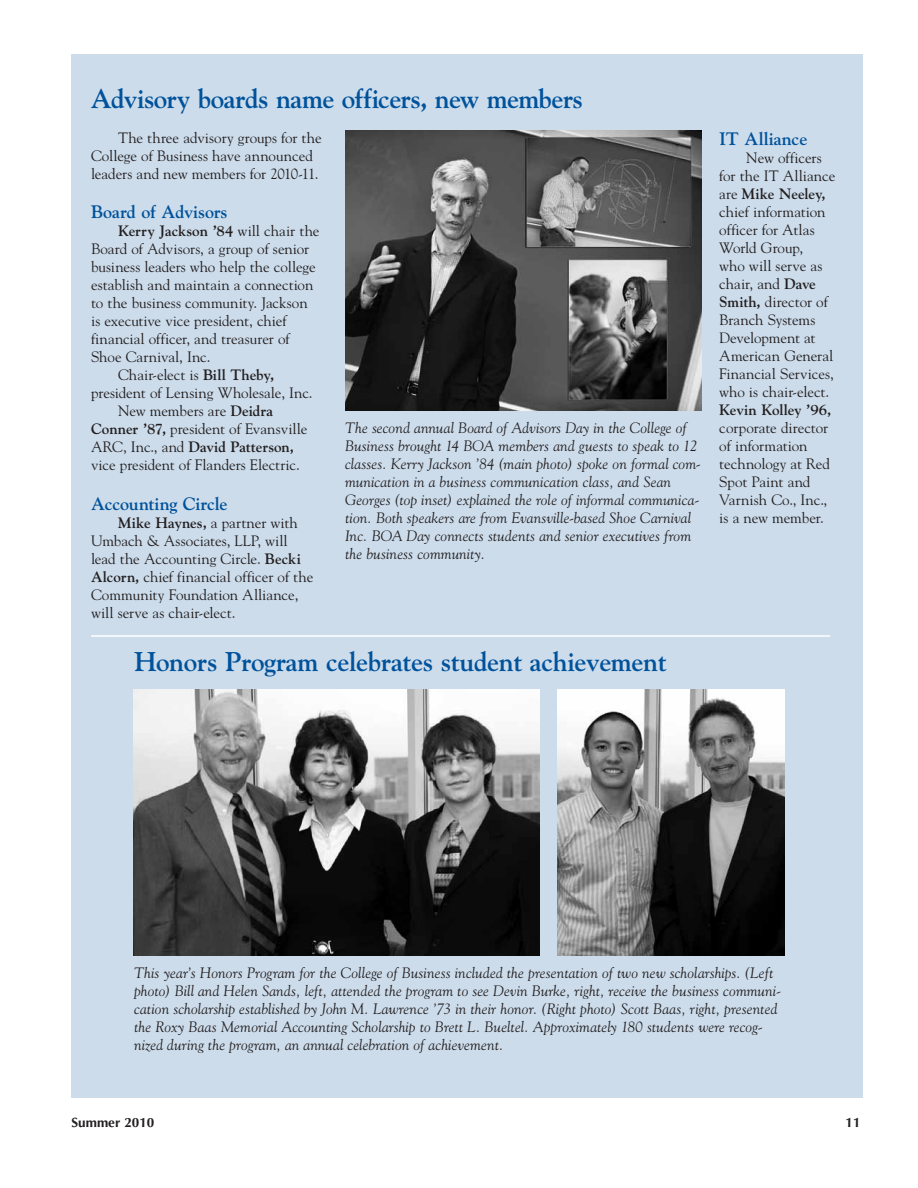
<style>
.page{position:relative;width:918px;height:1188px;background:#fff}
.page>*{position:absolute;margin:0;border:0;box-sizing:border-box;transform-origin:0 0}
.t1{font:700 27px "Goudy";letter-spacing:-.015em;color:#00529b}
.t2{font:700 18px "Goudy";letter-spacing:-.01em;color:#00529b}
.t3{font:15px/18px "Goudy";color:#231f20}
.t4{font:italic 15px/18px "Goudy";letter-spacing:.01em;color:#231f20}
.t5{font:700 15px "Goudy";color:#231f20}
.t6{font:700 13.5px "Optima";color:#231f20}
.s1{font-weight:400}
.s2{font-weight:700}
</style>
<div class="page">
<div style="left:72px;top:54px;width:791px;height:1044px;background:#ccdceb"></div>
<img style="left:345px;top:130px;width:356px;height:280px">
<img style="left:557px;top:690px;width:227px;height:265px">
<img style="left:134px;top:690px;width:406px;height:265px">
<hr style="left:91px;top:635px;width:739px;height:2px;background:#fff">
<h1 class="t1" style="left:91px;top:82px;width:494px">Advisory boards name officers, new members</h1>
<p class="t3" style="left:91px;top:128px;width:232px;text-indent:27px">The three advisory groups for the<br>College of Business have announced leaders and new members for 2010-11.</p>
<p class="t2" style="left:91px;top:201px;width:138px">Board of Advisors</p>
<p class="t5" style="left:118px;top:222px;width:203px">Kerry Jackson ’84 <span class="s1">will chair the</span></p>
<p class="t3" style="left:91px;top:240px;width:220px">Board of Advisors, a group of senior</p>
<p class="t3" style="left:91px;top:258px;width:226px">business leaders who help the college</p>
<p class="t3" style="left:91px;top:276px;width:224px">establish and maintain a connection</p>
<p class="t3" style="left:91px;top:294px;width:218px">to the business community. Jackson</p>
<p class="t3" style="left:91px;top:312px;width:197px">is executive vice president, chief</p>
<p class="t3" style="left:91px;top:330px;width:200px">financial officer, and treasurer of</p>
<p class="t3" style="left:91px;top:348px;width:121px">Shoe Carnival, Inc.</p>
<p class="t3" style="left:118px;top:366px;width:158px">Chair-elect is <span class="s2">Bill Theby,</span></p>
<p class="t3" style="left:91px;top:384px;width:223px">president of Lensing Wholesale, Inc.</p>
<p class="t3" style="left:118px;top:402px;width:157px">New members are <span class="s2">Deidra</span></p>
<p class="t3" style="left:91px;top:420px;width:218px"><span class="s2">Conner ’87,</span> president of Evansville</p>
<p class="t5" style="left:91px;top:438px;width:204px"><span class="s1">ARC, Inc., and</span> David Patterson,</p>
<p class="t3" style="left:91px;top:456px;width:210px">vice president of Flanders Electric.</p>
<p class="t2" style="left:91px;top:493px;width:138px">Accounting Circle</p>
<p class="t3" style="left:91px;top:513px;width:224px;text-indent:27px"><span class="s2">Mike Haynes,</span> a partner with<br>Umbach &amp; Associates, LLP, will lead the Accounting Circle. <span class="s2">Becki<br>Alcorn,</span> chief financial officer of the<br>Community Foundation Alliance, will serve as chair-elect.</p>
<p class="t4" style="left:345px;top:418px;width:357px">The second annual Board of Advisors Day in the College of Business brought 14 BOA members and guests to speak to 12 classes. Kerry Jackson ’84 (main photo) spoke on formal com&shy;munication in a business communication class, and Sean Georges (top inset) explained the role of informal communica&shy;tion. Both speakers are from Evansville-based Shoe Carnival Inc. BOA Day connects students and senior executives from the business community.</p>
<h1 class="t1" style="left:134px;top:645px;width:534px">Honors Program celebrates student achievement</h1>
<p class="t2" style="left:719px;top:127px;width:90px">IT Alliance</p>
<p class="t3" style="left:719px;top:148px;width:118px;text-indent:27px">New officers for the IT Alliance are <span class="s2">Mike Neeley, </span>chief information officer for Atlas<br>World Group,<br>who will serve as chair, and <span class="s2">Dave<br>Smith,</span> director of<br>Branch Systems<br>Development at<br>American General<br>Financial Services, who is chair-elect.</p>
<p class="t5" style="left:719px;top:400px;width:113px">Kevin Kolley ’96,</p>
<p class="t3" style="left:719px;top:418px;width:112px">corporate director of information technology at Red<br>Spot Paint and<br>Varnish Co., Inc., is a new member.</p>
<p class="t4" style="left:134px;top:964px;width:648px">This year’s Honors Program for the College of Business included the presentation of two new scholarships. (Left photo) Bill and Helen Sands, left, attended the program to see Devin Burke, right, receive the business communi&shy;cation scholarship established by John M. Lawrence ’73 in their honor. (Right photo) Scott Baas, right, presented the Roxy Baas Memorial Accounting Scholarship to Brett L. Bueltel. Approximately 180 students were recog&shy;nized during the program, an annual celebration of achievement.</p>
<p class="t6" style="left:72px;top:1114px;width:84px">Summer 2010</p>
<p class="t6" style="left:846px;top:1114px;width:17px">11</p>
</div>
